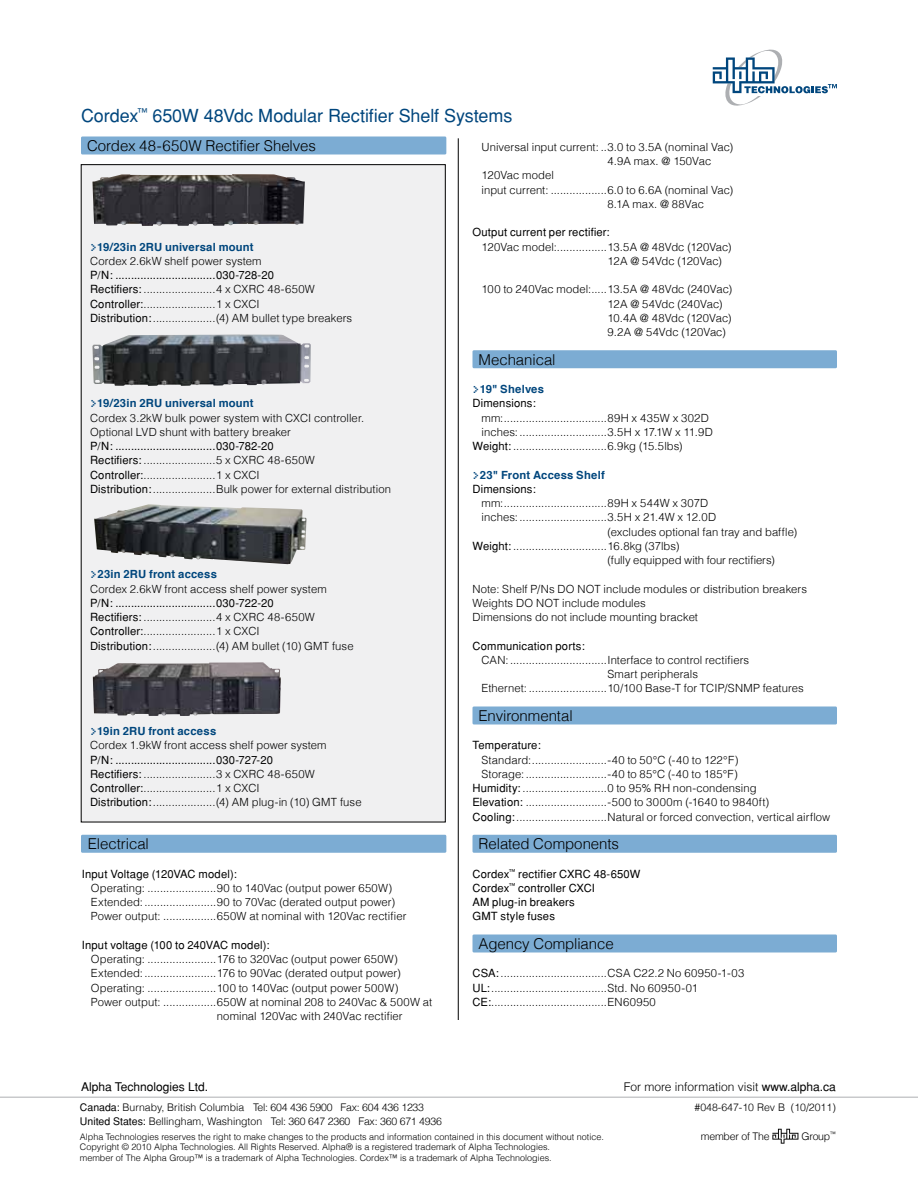
<style>
.page{position:relative;width:918px;height:1188px;background:#fff}
.page>*{position:absolute;margin:0;border:0;box-sizing:border-box;transform-origin:0 0}
.t1{font:18px "Helvetica";letter-spacing:-.005em;color:#00467d}
.t2{font:300 15px "Helvetica";letter-spacing:-.005em;color:#000}
.t3{font:300 12px "Helvetica";color:#000}
.t4{font:12px "Helvetica";color:#000}
.t5{font:300 11.25px/14.2px "Helvetica";letter-spacing:.005em;color:#000}
.t6{font:300 11.25px/14.2px "Helvetica";letter-spacing:.03em;color:#000}
.t7{font:11.25px/14.2px "Helvetica";letter-spacing:.015em;color:#000}
.t8{font:300 11.25px "Helvetica";letter-spacing:.035em;color:#000}
.t9{font:700 11.25px/14.2px "Helvetica";letter-spacing:.02em;color:#00467d}
.t10{font:300 10.5px/13.5px "Helvetica";letter-spacing:-.02em;color:#000}
.t11{font:300 10.5px "Helvetica";color:#000}
.t12{font:300 9px/10.6px "Helvetica";color:#000}
.s1{font-family:"Silkscreen";color:#00467d}
.s2{font-weight:700;color:#00467d}
.s3{font-weight:400}
.s4{font-family:"Silkscreen";font-weight:400}
.s5{font-weight:400;color:#000}
.s6{font-family:"Silkscreen";font-weight:400;color:#00467d}
</style>
<div class="page">
<hr style="left:0;top:1097px;width:918px;height:1px;background:#adafb2">
<svg style="left:772px;top:1129px;width:26px;height:15px"></svg>
<svg style="left:713px;top:49px;width:124px;height:57px"></svg>
<div style="left:472px;top:706px;width:365px;height:18px;background:#7cacd3;border-radius:2px"></div>
<div style="left:472px;top:835px;width:365px;height:18px;background:#7cacd3;border-radius:2px"></div>
<div style="left:472px;top:934px;width:365px;height:18px;background:#7cacd3;border-radius:2px"></div>
<div style="left:472px;top:350px;width:365px;height:18px;background:#7cacd3;border-radius:2px"></div>
<div style="left:81px;top:136px;width:365px;height:18px;background:#7cacd3;border-radius:2px"></div>
<div style="left:81px;top:835px;width:365px;height:18px;background:#7cacd3;border-radius:2px"></div>
<hr style="left:458px;top:138px;width:1px;height:882px;background:#000">
<div style="left:81px;top:165px;width:364px;height:657px;background:#f0f0f1"></div>
<img style="left:92px;top:334px;width:219px;height:52px">
<img style="left:94px;top:504px;width:212px;height:60px">
<img style="left:93px;top:662px;width:188px;height:54px">
<img style="left:92px;top:174px;width:213px;height:52px">
<h1 class="t1" style="left:81px;top:105px;width:433px">Cordex<sup>™</sup> 650W 48Vdc Modular Rectifier Shelf Systems</h1>
<p class="t5" style="left:482px;top:140px;width:253px">Universal input current: ..3.0 to 3.5A (nominal Vac)</p>
<p class="t5" style="left:608px;top:154px;width:105px">4.9A max. @ 150Vac</p>
<p class="t5" style="left:482px;top:168px;width:74px">120Vac model</p>
<p class="t5" style="left:482px;top:182px;width:253px">input current: ..................6.0 to 6.6A (nominal Vac)</p>
<p class="t5" style="left:608px;top:197px;width:98px">8.1A max. @ 88Vac</p>
<p class="t7" style="left:472px;top:225px;width:139px">Output current per rectifier:</p>
<p class="t5" style="left:608px;top:239px;width:126px;text-indent:-126px">120Vac model:................13.5A @ 48Vdc (120Vac)<br>12A @ 54Vdc (120Vac)</p>
<p class="t5" style="left:608px;top:282px;width:126px;text-indent:-126px">100 to 240Vac model:.....13.5A @ 48Vdc (240Vac)<br>12A @ 54Vdc (240Vac)<br>10.4A @ 48Vdc (120Vac)<br>9.2A @ 54Vdc (120Vac)</p>
<h2 class="t2" style="left:478px;top:350px;width:79px">Mechanical</h2>
<p class="t7" style="left:472px;top:382px;width:73px"><span class="s1">&gt;</span><span class="s2">19" Shelves<br></span>Dimensions:</p>
<p class="t6" style="left:482px;top:410px;width:229px">mm:.................................89H x 435W x 302D</p>
<p class="t5" style="left:482px;top:425px;width:233px">inches:............................3.5H x 17.1W x 11.9D</p>
<p class="t5" style="left:472px;top:439px;width:212px"><span class="s3">Weight:</span> ..............................6.9kg (15.5lbs)</p>
<p class="t9" style="left:472px;top:468px;width:134px"><span class="s4">&gt;</span>23" Front Access Shelf<br><span class="s5">Dimensions:</span></p>
<p class="t6" style="left:482px;top:496px;width:228px">mm:.................................89H x 544W x 307D</p>
<p class="t5" style="left:482px;top:510px;width:236px">inches:............................3.5H x 21.4W x 12.0D</p>
<p class="t5" style="left:608px;top:524px;width:191px">(excludes optional fan tray and baffle)</p>
<p class="t5" style="left:472px;top:539px;width:208px"><span class="s3">Weight:</span> ..............................16.8kg (37lbs)</p>
<p class="t5" style="left:608px;top:553px;width:169px">(fully equipped with four rectifiers)</p>
<p class="t5" style="left:472px;top:581px;width:336px">Note: Shelf P/Ns DO NOT include modules or distribution breakers<br>Weights DO NOT include modules<br>Dimensions do not include mounting bracket</p>
<p class="t7" style="left:472px;top:638px;width:114px">Communication ports:</p>
<p class="t5" style="left:482px;top:653px;width:269px">CAN:...............................Interface to control rectifiers</p>
<p class="t5" style="left:608px;top:667px;width:92px">Smart peripherals</p>
<p class="t5" style="left:482px;top:681px;width:324px">Ethernet: .........................10/100 Base-T for TCIP/SNMP features</p>
<h2 class="t2" style="left:478px;top:706px;width:96px">Environmental</h2>
<p class="t7" style="left:472px;top:738px;width:70px">Temperature:</p>
<p class="t5" style="left:482px;top:752px;width:259px">Standard:........................-40 to 50°C (-40 to 122°F)</p>
<p class="t5" style="left:482px;top:767px;width:258px">Storage:..........................-40 to 85°C (-40 to 185°F)</p>
<p class="t5" style="left:472px;top:781px;width:286px"><span class="s3">Humidity:</span> ...........................0 to 95% RH non-condensing</p>
<p class="t8" style="left:472px;top:795px;width:298px"><span class="s3">Elevation:</span> ..........................-500 to 3000m (-1640 to 9840ft)</p>
<p class="t5" style="left:472px;top:809px;width:359px"><span class="s3">Cooling:</span>.............................Natural or forced convection, vertical airflow</p>
<h2 class="t2" style="left:478px;top:834px;width:142px">Related Components</h2>
<p class="t7" style="left:472px;top:866px;width:169px">Cordex<sup>™</sup> rectifier CXRC 48-650W<br>Cordex<sup>™</sup> controller CXCI<br>AM plug-in breakers<br>GMT style fuses</p>
<h2 class="t2" style="left:478px;top:934px;width:137px">Agency Compliance</h2>
<p class="t6" style="left:472px;top:966px;width:273px"><span class="s3">CSA:</span> ..................................CSA C22.2 No 60950-1-03<br><span class="s3">UL:</span>.....................................Std. No 60950-01<br><span class="s3">CE:</span>.....................................EN60950</p>
<h2 class="t2" style="left:87px;top:136px;width:231px">Cordex 48-650W Rectifier Shelves</h2>
<p class="t5" style="left:90px;top:239px;width:173px"><span class="s6">&gt;</span><span class="s2">19/23in 2RU universal mount<br></span>Cordex 2.6kW shelf power system</p>
<p class="t5" style="left:90px;top:268px;width:264px"><span class="s3">P/N: ................................030-728-20<br>Rectifiers:</span> .......................4 x CXRC 48-650W <span class="s3">Controller:</span>.......................1 x CXCI <span class="s3">Distribution:</span>....................(4) AM bullet type breakers</p>
<p class="t5" style="left:90px;top:396px;width:276px"><span class="s6">&gt;</span><span class="s2">19/23in 2RU universal mount<br></span>Cordex 3.2kW bulk power system with CXCI controller.<br>Optional LVD shunt with battery breaker</p>
<p class="t5" style="left:90px;top:439px;width:303px"><span class="s3">P/N: ................................030-782-20<br>Rectifiers:</span> .......................5 x CXRC 48-650W <span class="s3">Controller:</span>.......................1 x CXCI <span class="s3">Distribution:</span>....................Bulk power for external distribution</p>
<p class="t5" style="left:90px;top:567px;width:238px"><span class="s6">&gt;</span><span class="s2">23in 2RU front access<br></span>Cordex 2.6kW front access shelf power system</p>
<p class="t5" style="left:90px;top:596px;width:265px"><span class="s3">P/N: ................................030-722-20<br>Rectifiers:</span> .......................4 x CXRC 48-650W <span class="s3">Controller:</span>.......................1 x CXCI <span class="s3">Distribution:</span>....................(4) AM bullet (10) GMT fuse</p>
<p class="t5" style="left:90px;top:724px;width:238px"><span class="s6">&gt;</span><span class="s2">19in 2RU front access<br></span>Cordex 1.9kW front access shelf power system</p>
<p class="t5" style="left:90px;top:752px;width:273px"><span class="s3">P/N: ................................030-727-20<br>Rectifiers:</span> .......................3 x CXRC 48-650W <span class="s3">Controller:</span>.......................1 x CXCI <span class="s3">Distribution:</span>....................(4) AM plug-in (10) GMT fuse</p>
<h2 class="t2" style="left:88px;top:834px;width:63px">Electrical</h2>
<p class="t7" style="left:82px;top:866px;width:157px">Input Voltage (120VAC model):</p>
<p class="t5" style="left:91px;top:881px;width:317px">Operating: ......................90 to 140Vac (output power 650W)<br>Extended:.......................90 to 70Vac (derated output power)<br>Power output: .................650W at nominal with 120Vac rectifier</p>
<p class="t7" style="left:82px;top:938px;width:189px">Input voltage (100 to 240VAC model):</p>
<p class="t5" style="left:91px;top:952px;width:309px">Operating: ......................176 to 320Vac (output power 650W)</p>
<p class="t5" style="left:91px;top:966px;width:311px">Extended:.......................176 to 90Vac (derated output power)</p>
<p class="t5" style="left:91px;top:980px;width:309px">Operating: ......................100 to 140Vac (output power 500W)</p>
<p class="t5" style="left:91px;top:995px;width:343px">Power output: .................650W at nominal 208 to 240Vac &amp; 500W at</p>
<p class="t5" style="left:217px;top:1009px;width:187px">nominal 120Vac with 240Vac rectifier</p>
<p class="t4" style="left:81px;top:1079px;width:129px">Alpha Technologies Ltd.</p>
<p class="t3" style="left:624px;top:1079px;width:214px">For more information visit <span class="s3">www.alpha.ca</span></p>
<p class="t10" style="left:701px;top:1129px;width:70px">member of The</p>
<p class="t10" style="left:802px;top:1129px;width:36px">Group<sup>™</sup></p>
<p class="t11" style="left:695px;top:1100px;width:143px">#048-647-10 Rev B (10/2011)</p>
<p class="t10" style="left:80px;top:1101px;width:364px"><span class="s3">Canada:</span> Burnaby, British Columbia Tel: 604 436 5900 Fax: 604 436 1233<br><span class="s3">United States:</span> Bellingham, Washington Tel: 360 647 2360 Fax: 360 671 4936</p>
<p class="t12" style="left:80px;top:1131px;width:526px">Alpha Technologies reserves the right to make changes to the products and information contained in this document without notice.<br>Copyright © 2010 Alpha Technologies. All Rights Reserved. Alpha® is a registered trademark of Alpha Technologies.<br>member of The Alpha Group™ is a trademark of Alpha Technologies. Cordex™ is a trademark of Alpha Technologies.</p>
</div>
